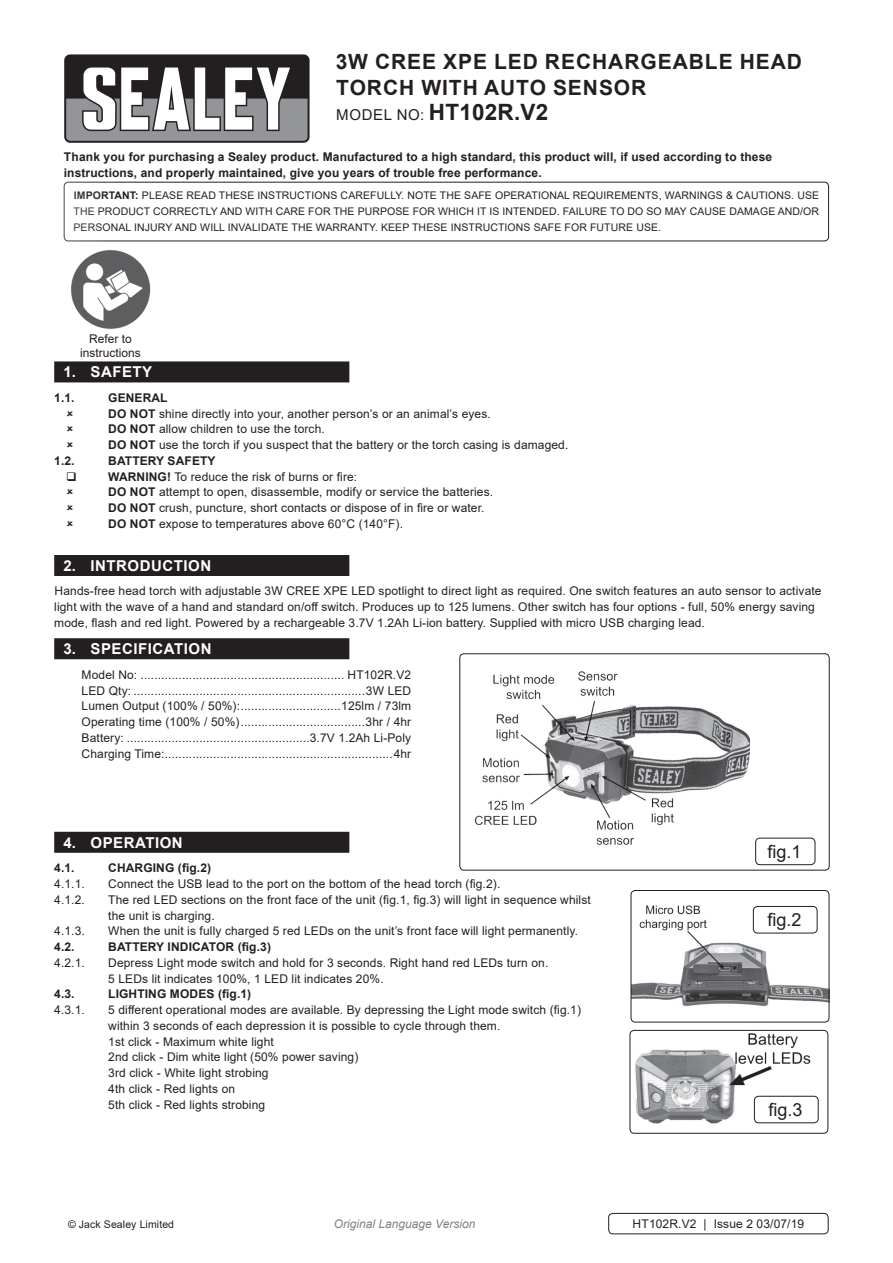
<style>
.page{position:relative;width:893px;height:1263px;background:#fff}
.page>*{position:absolute;margin:0;border:0;box-sizing:border-box;transform-origin:0 0}
.Instructions_Model_N{font:700 22.5px "Arial";letter-spacing:.01em;color:#231f20}
.Product_Description{font:700 21px/25.2px "Arial";letter-spacing:.045em;color:#231f20}
.t1{font:18px "Arial";color:#231f20}
.t2{font:700 15px "Arial";letter-spacing:.035em;color:#fff}
.Body{font:12px/15.8px "Arial";letter-spacing:.01em;color:#231f20}
.Specifications__Tabb{font:12px "Arial";letter-spacing:.01em;color:#231f20}
.Body-2{font:700 12px/15.8px "Arial";letter-spacing:.01em;color:#231f20}
.Body__Footer{font:12px "Arial";letter-spacing:.01em;color:#231f20}
.t3{font:italic 12px "Arial";color:#808285}
.Body__Justified__7pt{font:10.5px/15.8px "Arial";letter-spacing:.01em;color:#231f20;text-align:justify}
.s1{font-weight:400;font-size:15px}
.s2{font-weight:700}
</style>
<div class="page">
<div style="left:64px;top:54px;width:246px;height:89px;background:#231f20;border-radius:6px"></div>
<svg style="left:66px;top:68px;width:242px;height:73px"></svg>
<div style="left:64px;top:182px;width:765px;height:59px;border:1px solid #231f20;border-radius:4px"></div>
<div style="left:54px;top:361px;width:295px;height:21px;background:#231f20"></div>
<div style="left:54px;top:555px;width:295px;height:21px;background:#231f20"></div>
<div style="left:54px;top:638px;width:295px;height:21px;background:#231f20"></div>
<div style="left:54px;top:832px;width:295px;height:21px;background:#231f20"></div>
<div style="left:459px;top:653px;width:371px;height:217px;border:1px solid #231f20;border-radius:4px"></div>
<img style="left:633px;top:905px;width:194px;height:102px">
<div style="left:631px;top:890px;width:198px;height:132px;border:1px solid #231f20;border-radius:4px"></div>
<div style="left:608px;top:1213px;width:220px;height:21px;border:1px solid #231f20;border-radius:4px"></div>
<img style="left:71px;top:250px;width:80px;height:79px">
<div style="left:755px;top:838px;width:60px;height:27px;border:1px solid #231f20;border-radius:4px"></div>
<div style="left:753px;top:906px;width:64px;height:27px;border:1px solid #231f20;border-radius:4px"></div>
<img style="left:630px;top:1031px;width:185px;height:93px">
<div style="left:630px;top:1030px;width:198px;height:104px;border:1px solid #231f20;border-radius:4px"></div>
<div style="left:754px;top:1096px;width:65px;height:27px;border:1px solid #231f20;border-radius:4px"></div>
<img style="left:474px;top:671px;width:276px;height:174px">
<p class="Product_Description" style="left:336px;top:50px;width:468px">3W CREE XPE LED RECHARGEABLE HEAD<br>TORCH WITH AUTO SENSOR</p>
<p class="Instructions_Model_N" style="left:336px;top:96px;width:214px"><span class="s1">MODEL NO:</span> HT102R.V2</p>
<p class="Body-2" style="left:64px;top:149px;width:710px">Thank you for purchasing a Sealey product. Manufactured to a high standard, this product will, if used according to these instructions, and properly maintained, give you years of trouble free performance.</p>
<p class="Body__Justified__7pt" style="left:74px;top:188px;width:747px"><span class="s2">IMPORTANT:</span> PLEASE READ THESE INSTRUCTIONS CAREFULLY. NOTE THE SAFE OPERATIONAL REQUIREMENTS, WARNINGS &amp; CAUTIONS. USE THE PRODUCT CORRECTLY AND WITH CARE FOR THE PURPOSE FOR WHICH IT IS INTENDED. FAILURE TO DO SO MAY CAUSE DAMAGE AND/OR PERSONAL INJURY AND WILL INVALIDATE THE WARRANTY. KEEP THESE INSTRUCTIONS SAFE FOR FUTURE USE.</p>
<p class="Body" style="left:80px;top:331px;width:62px;line-height:14.4px;text-align:center">Refer to instructions</p>
<p class="t2" style="left:63px;top:361px;width:90px">1. SAFETY</p>
<p class="Body-2" style="left:54px;top:390px;width:22px">1.1.</p>
<p class="Body-2" style="left:108px;top:390px;width:61px">GENERAL</p>
<p class="Body" style="left:108px;top:406px;width:384px"><span class="s2">DO NOT</span> shine directly into your, another person’s or an animal’s eyes.</p>
<p class="Body" style="left:108px;top:421px;width:218px"><span class="s2">DO NOT</span> allow children to use the torch.</p>
<p class="Body" style="left:108px;top:437px;width:462px"><span class="s2">DO NOT</span> use the torch if you suspect that the battery or the torch casing is damaged.</p>
<p class="Body-2" style="left:54px;top:453px;width:22px">1.2.</p>
<p class="Body-2" style="left:108px;top:453px;width:109px">BATTERY SAFETY</p>
<p class="Body" style="left:108px;top:469px;width:251px"><span class="s2">WARNING!</span> To reduce the risk of burns or fire:</p>
<p class="Body" style="left:108px;top:484px;width:386px"><span class="s2">DO NOT</span> attempt to open, disassemble, modify or service the batteries.</p>
<p class="Body" style="left:108px;top:500px;width:378px"><span class="s2">DO NOT</span> crush, puncture, short contacts or dispose of in fire or water.</p>
<p class="Body" style="left:108px;top:516px;width:296px"><span class="s2">DO NOT</span> expose to temperatures above 60°C (140°F).</p>
<p class="t2" style="left:63px;top:555px;width:149px">2. INTRODUCTION</p>
<p class="Body" style="left:54px;top:583px;width:769px">Hands-free head torch with adjustable 3W CREE XPE LED spotlight to direct light as required. One switch features an auto sensor to activate light with the wave of a hand and standard on/off switch. Produces up to 125 lumens. Other switch has four options - full, 50% energy saving mode, flash and red light. Powered by a rechargeable 3.7V 1.2Ah Li-ion battery. Supplied with micro USB charging lead.</p>
<p class="t2" style="left:63px;top:638px;width:150px">3. SPECIFICATION</p>
<p class="Specifications__Tabb" style="left:81px;top:666px;width:331px">Model No: ........................................................... HT102R.V2</p>
<p class="Specifications__Tabb" style="left:81px;top:682px;width:331px">LED Qty: ...................................................................3W LED</p>
<p class="Specifications__Tabb" style="left:81px;top:698px;width:331px">Lumen Output (100% / 50%):.............................125lm / 73lm</p>
<p class="Specifications__Tabb" style="left:81px;top:713px;width:331px">Operating time (100% / 50%)....................................3hr / 4hr</p>
<p class="Specifications__Tabb" style="left:81px;top:729px;width:331px">Battery: .....................................................3.7V 1.2Ah Li-Poly</p>
<p class="Specifications__Tabb" style="left:81px;top:745px;width:331px">Charging Time:..................................................................4hr</p>
<p class="t2" style="left:63px;top:832px;width:121px">4. OPERATION</p>
<p class="Body-2" style="left:54px;top:860px;width:22px">4.1.</p>
<p class="Body-2" style="left:108px;top:860px;width:105px">CHARGING (fig.2)</p>
<p class="Body" style="left:54px;top:876px;width:32px">4.1.1.</p>
<p class="Body" style="left:108px;top:876px;width:394px">Connect the USB lead to the port on the bottom of the head torch (fig.2).</p>
<p class="Body" style="left:54px;top:892px;width:32px">4.1.2.</p>
<p class="Body" style="left:108px;top:892px;width:484px">The red LED sections on the front face of the unit (fig.1, fig.3) will light in sequence whilst</p>
<p class="Body" style="left:108px;top:907px;width:108px">the unit is charging.</p>
<p class="Body" style="left:54px;top:923px;width:32px">4.1.3.</p>
<p class="Body" style="left:108px;top:923px;width:471px">When the unit is fully charged 5 red LEDs on the unit’s front face will light permanently.</p>
<p class="Body-2" style="left:54px;top:939px;width:22px">4.2.</p>
<p class="Body-2" style="left:108px;top:939px;width:164px">BATTERY INDICATOR (fig.3)</p>
<p class="Body" style="left:54px;top:955px;width:32px">4.2.1.</p>
<p class="Body" style="left:108px;top:955px;width:442px">Depress Light mode switch and hold for 3 seconds. Right hand red LEDs turn on.</p>
<p class="Body" style="left:108px;top:970px;width:277px">5 LEDs lit indicates 100%, 1 LED lit indicates 20%.</p>
<p class="Body-2" style="left:54px;top:986px;width:22px">4.3.</p>
<p class="Body-2" style="left:108px;top:986px;width:145px">LIGHTING MODES (fig.1)</p>
<p class="Body" style="left:54px;top:1002px;width:32px">4.3.1.</p>
<p class="Body" style="left:108px;top:1002px;width:474px">5 different operational modes are available. By depressing the Light mode switch (fig.1)</p>
<p class="Body" style="left:108px;top:1018px;width:394px">within 3 seconds of each depression it is possible to cycle through them.</p>
<p class="Body" style="left:108px;top:1033px;width:167px">1st click - Maximum white light</p>
<p class="Body" style="left:108px;top:1049px;width:252px">2nd click - Dim white light (50% power saving)</p>
<p class="Body" style="left:108px;top:1065px;width:162px">3rd click - White light strobing</p>
<p class="Body" style="left:108px;top:1081px;width:128px">4th click - Red lights on</p>
<p class="Body" style="left:108px;top:1096px;width:158px">5th click - Red lights strobing</p>
<p class="t1" style="left:767px;top:839px;width:36px">fig.1</p>
<p class="t1" style="left:767px;top:907px;width:36px">fig.2</p>
<p class="t1" style="left:768px;top:1097px;width:36px">fig.3</p>
<p class="Body__Justified__7pt" style="left:68px;top:1216px;width:108px">© Jack Sealey Limited</p>
<p class="t3" style="left:334px;top:1216px;width:143px">Original Language Version</p>
<p class="Body__Footer" style="left:633px;top:1216px;width:173px">HT102R.V2 | Issue 2 03/07/19</p>
</div>
